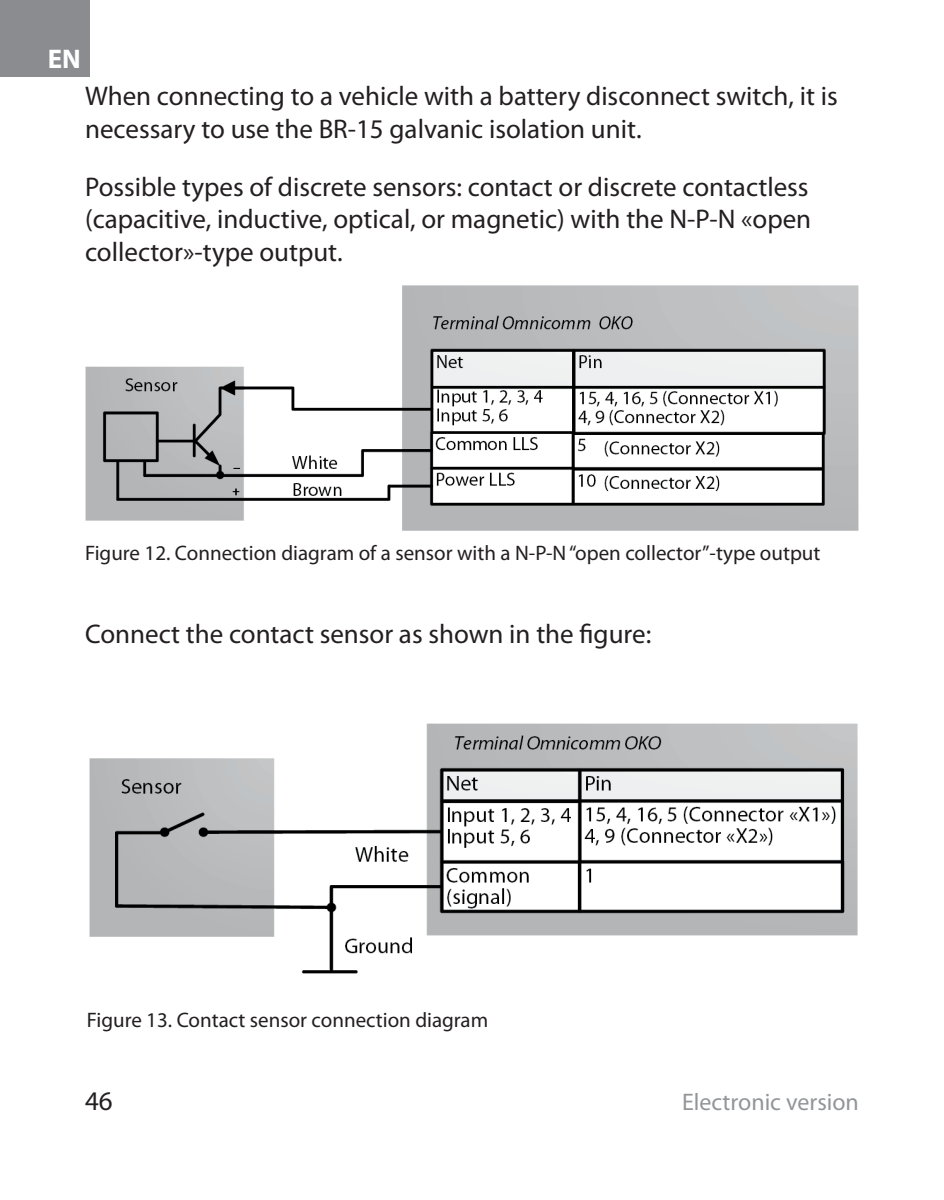
<style>
.page{position:relative;width:944px;height:1200px;background:#fff}
.page>*{position:absolute;margin:0;border:0;box-sizing:border-box;transform-origin:0 0}
.Основной_текст{font:27px/32.4px "Myriad Pro";color:#231f20}
.t1{font:700 27px "Myriad Pro";color:#fff}
.t2{font:24px "Myriad Pro";color:#939598}
.t3{font:21px "Myriad Pro";color:#231f20}
</style>
<div class="page">
<div style="left:0;top:0;width:89px;height:77px;background:#8a8c8f"></div>
<img style="left:85px;top:285px;width:774px;height:245px">
<img style="left:89px;top:723px;width:769px;height:250px">
<p class="t1" style="left:48px;top:41px;width:35px">EN</p>
<p class="Основной_текст" style="left:85px;top:80px;width:754px">When connecting to a vehicle with a battery disconnect switch, it is necessary to use the BR-15 galvanic isolation unit.</p>
<p class="Основной_текст" style="left:85px;top:170px;width:728px;text-align:justify">Possible types of discrete sensors: contact or discrete contactless (capacitive, inductive, optical, or magnetic) with the N-P-N «open collector»-type output.</p>
<p class="t3" style="left:85px;top:539px;width:737px">Figure 12. Connection diagram of a sensor with a N-P-N “open collector”-type output</p>
<p class="Основной_текст" style="left:85px;top:617px;width:568px">Connect the contact sensor as shown in the figure:</p>
<p class="t3" style="left:87px;top:1006px;width:403px">Figure 13. Contact sensor connection diagram</p>
<p class="Основной_текст" style="left:85px;top:1084px;width:29px">46</p>
<p class="t2" style="left:682px;top:1086px;width:178px">Electronic version</p>
</div>
